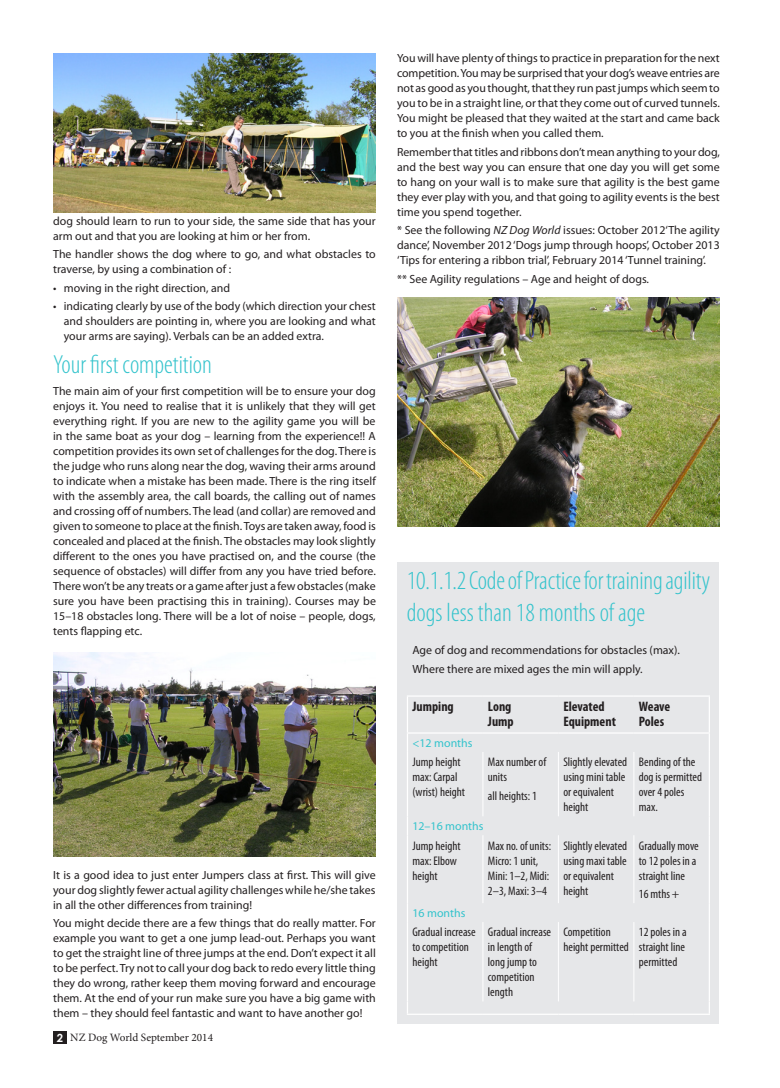
<style>
.page{position:relative;width:780px;height:1088px;background:#fff}
.page>*{position:absolute;margin:0;border:0;box-sizing:border-box;transform-origin:0 0}
.Sub_heading{font:300 condensed 26.25px/31.5px "Myriad Pro";color:#33c3cc}
.Body_text{font:700 condensed 13.75px/15px "Myriad Pro";color:#231f20}
.Body_text-2{font:condensed 12.5px/15px "Myriad Pro";color:#231f20}
.Body_text-3{font:11.88px/15px "Myriad Pro";color:#231f20;text-align:justify}
.Body_text-4{font:11.88px "Myriad Pro";color:#33c3cc}
.t1{font:11.25px "Minion Pro";color:#231f20}
.s1{font-family:"Century Gothic";font-weight:700;color:#fff}
.s2{font-style:italic}
</style>
<div class="page">
<div style="left:53px;top:1031px;width:14px;height:13px;background:#231f20"></div>
<img style="left:397px;top:297px;width:322px;height:229px">
<div style="left:397px;top:562px;width:321px;height:461px;background:#e6e7e9"></div>
<img style="left:53px;top:53px;width:323px;height:159px">
<img style="left:53px;top:652px;width:323px;height:204px">
<hr style="left:407px;top:695px;width:76px;height:2px;background:#fff">
<hr style="left:483px;top:695px;width:75px;height:2px;background:#fff">
<hr style="left:558px;top:695px;width:75px;height:2px;background:#fff">
<hr style="left:633px;top:695px;width:77px;height:2px;background:#fff">
<hr style="left:482px;top:752px;width:1px;height:64px;background:#fff">
<hr style="left:558px;top:752px;width:1px;height:64px;background:#fff">
<hr style="left:633px;top:752px;width:1px;height:64px;background:#fff">
<hr style="left:482px;top:835px;width:1px;height:68px;background:#fff">
<hr style="left:558px;top:835px;width:1px;height:68px;background:#fff">
<hr style="left:633px;top:835px;width:1px;height:68px;background:#fff">
<hr style="left:482px;top:922px;width:1px;height:79px;background:#fff">
<hr style="left:558px;top:922px;width:1px;height:79px;background:#fff">
<hr style="left:633px;top:922px;width:1px;height:79px;background:#fff">
<hr style="left:407px;top:1013px;width:76px;height:2px;background:#fff">
<hr style="left:483px;top:1013px;width:75px;height:2px;background:#fff">
<hr style="left:558px;top:1013px;width:75px;height:2px;background:#fff">
<hr style="left:633px;top:1013px;width:77px;height:2px;background:#fff">
<hr style="left:407px;top:697px;width:1px;height:35px;background:#fff">
<hr style="left:708px;top:697px;width:2px;height:35px;background:#fff">
<hr style="left:407px;top:732px;width:76px;height:2px;background:#fff">
<svg style="left:407px;top:734px;width:1px;height:18px"></svg>
<hr style="left:483px;top:732px;width:75px;height:2px;background:#fff">
<hr style="left:558px;top:732px;width:75px;height:2px;background:#fff">
<hr style="left:633px;top:732px;width:77px;height:2px;background:#fff">
<svg style="left:709px;top:734px;width:1px;height:18px"></svg>
<hr style="left:407px;top:752px;width:1px;height:64px;background:#fff">
<hr style="left:708px;top:752px;width:2px;height:64px;background:#fff">
<svg style="left:407px;top:816px;width:1px;height:19px"></svg>
<svg style="left:709px;top:816px;width:1px;height:19px"></svg>
<hr style="left:407px;top:835px;width:1px;height:68px;background:#fff">
<hr style="left:708px;top:835px;width:2px;height:68px;background:#fff">
<svg style="left:407px;top:903px;width:1px;height:19px"></svg>
<svg style="left:709px;top:903px;width:1px;height:19px"></svg>
<hr style="left:407px;top:922px;width:1px;height:79px;background:#fff">
<hr style="left:708px;top:922px;width:2px;height:79px;background:#fff">
<svg style="left:407px;top:1001px;width:1px;height:12px"></svg>
<svg style="left:709px;top:1001px;width:1px;height:12px"></svg>
<p class="Body_text-3" style="left:53px;top:213px;width:324px">dog should learn to run to your side, the same side that has your arm out and that you are looking at him or her from.</p>
<p class="Body_text-3" style="left:53px;top:246px;width:324px">The handler shows the dog where to go, and what obstacles to traverse, by using a combination of :</p>
<p class="Body_text-3" style="left:53px;top:280px;width:178px">• moving in the right direction, and</p>
<p class="Body_text-3" style="left:64px;top:299px;width:313px;text-indent:-11px">• indicating clearly by use of the body (which direction your chest and shoulders are pointing in, where you are looking and what your arms are saying). Verbals can be an added extra.</p>
<p class="Sub_heading" style="left:53px;top:348px;width:160px">Your first competition</p>
<p class="Body_text-3" style="left:53px;top:383px;width:324px">The main aim of your first competition will be to ensure your dog enjoys it. You need to realise that it is unlikely that they will get everything right. If you are new to the agility game you will be in the same boat as your dog – learning from the experience!! A competition provides its own set of challenges for the dog. There is the judge who runs along near the dog, waving their arms around to indicate when a mistake has been made. There is the ring itself with the assembly area, the call boards, the calling out of names and crossing off of numbers. The lead (and collar) are removed and given to someone to place at the finish. Toys are taken away, food is concealed and placed at the finish. The obstacles may look slightly different to the ones you have practised on, and the course (the sequence of obstacles) will differ from any you have tried before.<br>There won’t be any treats or a game after just a few obstacles (make sure you have been practising this in training). Courses may be 15–18 obstacles long. There will be a lot of noise – people, dogs, tents flapping etc.</p>
<p class="Body_text-3" style="left:53px;top:867px;width:324px">It is a good idea to just enter Jumpers class at first. This will give your dog slightly fewer actual agility challenges while he/she takes in all the other differences from training!</p>
<p class="Body_text-3" style="left:53px;top:915px;width:324px">You might decide there are a few things that do really matter. For example you want to get a one jump lead-out. Perhaps you want to get the straight line of three jumps at the end. Don’t expect it all to be perfect. Try not to call your dog back to redo every little thing they do wrong, rather keep them moving forward and encourage them. At the end of your run make sure you have a big game with them – they should feel fantastic and want to have another go!</p>
<p class="t1" style="left:57px;top:1030px;width:158px"><span class="s1">2</span> NZ Dog World September 2014</p>
<p class="Body_text-3" style="left:397px;top:50px;width:324px">You will have plenty of things to practice in preparation for the next competition. You may be surprised that your dog’s weave entries are not as good as you thought, that they run past jumps which seem to you to be in a straight line, or that they come out of curved tunnels.<br>You might be pleased that they waited at the start and came back to you at the finish when you called them.</p>
<p class="Body_text-3" style="left:397px;top:144px;width:324px">Remember that titles and ribbons don’t mean anything to your dog, and the best way you can ensure that one day you will get some to hang on your wall is to make sure that agility is the best game they ever play with you, and that going to agility events is the best time you spend together.</p>
<p class="Body_text-3" style="left:397px;top:222px;width:324px">* See the following <span class="s2">NZ Dog World</span> issues: October 2012‘The agility dance’, November 2012 ‘Dogs jump through hoops’, October 2013 ‘Tips for entering a ribbon trial’, February 2014 ‘Tunnel training’.</p>
<p class="Body_text-3" style="left:397px;top:271px;width:253px">** See Agility regulations – Age and height of dogs.</p>
<p class="Sub_heading" style="left:407px;top:565px;width:305px">10.1.1.2 Code of Practice for training agility dogs less than 18 months of age</p>
<p class="Body_text-3" style="left:412px;top:642px;width:269px">Age of dog and recommendations for obstacles (max).</p>
<p class="Body_text-3" style="left:412px;top:661px;width:232px">Where there are mixed ages the min will apply.</p>
<p class="Body_text" style="left:412px;top:699px;width:43px">Jumping</p>
<p class="Body_text" style="left:488px;top:699px;width:27px">Long<br>Jump</p>
<p class="Body_text" style="left:563px;top:699px;width:54px">Elevated<br>Equipment</p>
<p class="Body_text" style="left:638px;top:699px;width:33px">Weave<br>Poles</p>
<p class="Body_text-4" style="left:412px;top:735px;width:61px">&lt;12 months</p>
<p class="Body_text-2" style="left:412px;top:754px;width:54px">Jump height max: Carpal (wrist) height</p>
<p class="Body_text-2" style="left:488px;top:754px;width:60px">Max number of units</p>
<p class="Body_text-2" style="left:563px;top:754px;width:65px">Slightly elevated using mini table or equivalent height</p>
<p class="Body_text-2" style="left:638px;top:754px;width:65px">Bending of the dog is permitted over 4 poles max.</p>
<p class="Body_text-2" style="left:488px;top:788px;width:51px">all heights: 1</p>
<p class="Body_text-4" style="left:412px;top:819px;width:73px">12–16 months</p>
<p class="Body_text-2" style="left:412px;top:838px;width:50px">Jump height max: Elbow height</p>
<p class="Body_text-2" style="left:488px;top:838px;width:65px">Max no. of units:<br>Micro: 1 unit,<br>Mini: 1–2, Midi:<br>2–3, Maxi: 3–4</p>
<p class="Body_text-2" style="left:563px;top:838px;width:65px">Slightly elevated using maxi table or equivalent height</p>
<p class="Body_text-2" style="left:638px;top:838px;width:61px">Gradually move to 12 poles in a straight line</p>
<p class="Body_text-2" style="left:638px;top:886px;width:42px">16 mths +</p>
<p class="Body_text-4" style="left:412px;top:906px;width:54px">16 months</p>
<p class="Body_text-2" style="left:412px;top:924px;width:65px">Gradual increase to competition height</p>
<p class="Body_text-2" style="left:488px;top:924px;width:65px">Gradual increase in length of long jump to competition length</p>
<p class="Body_text-2" style="left:563px;top:924px;width:67px">Competition height permitted</p>
<p class="Body_text-2" style="left:638px;top:924px;width:49px">12 poles in a straight line permitted</p>
</div>
